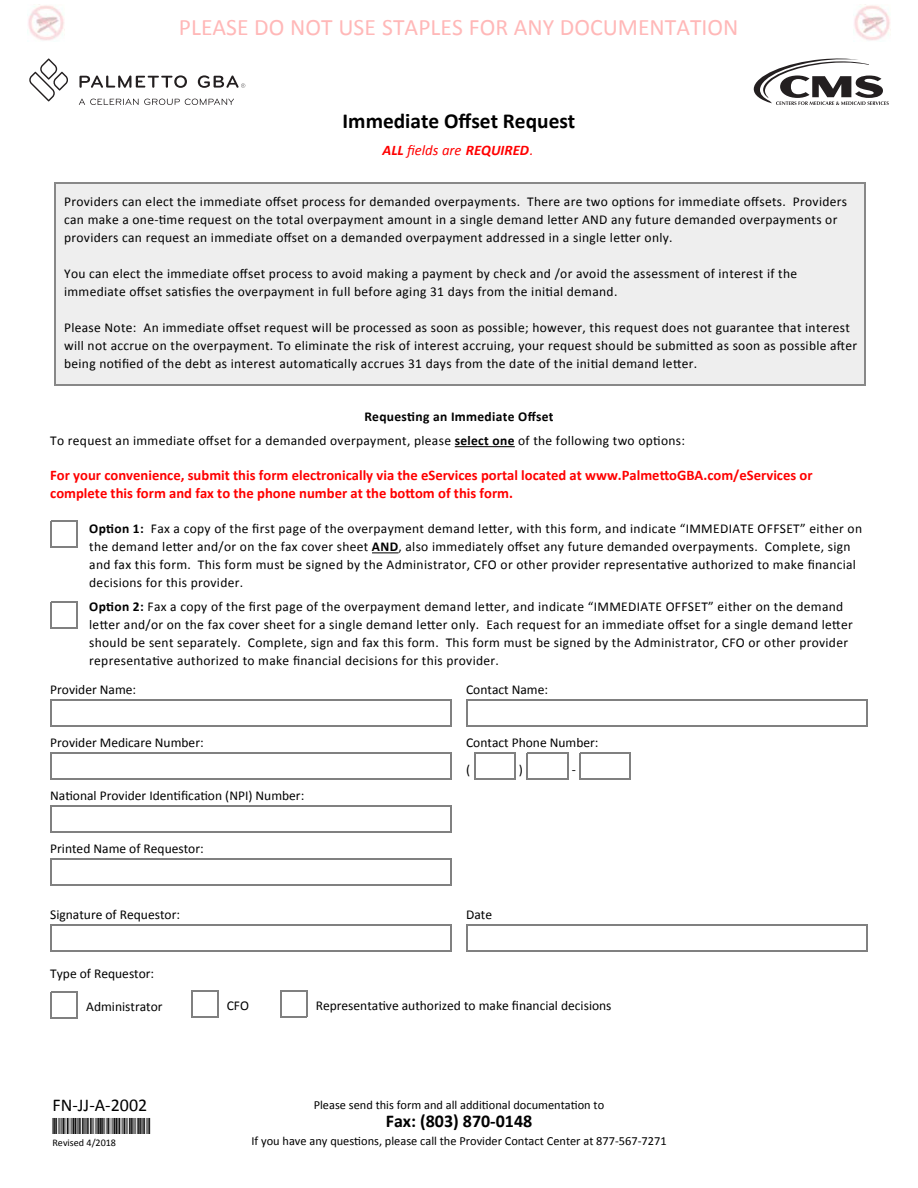
<style>
.page{position:relative;width:918px;height:1188px;background:#fff}
.page>*{position:absolute;margin:0;border:0;box-sizing:border-box;transform-origin:0 0}
.t1{font:23.7px "Calibri";color:#ffb8b8}
.t2{font:700 21.3px "Calibri";color:#000}
.t3{font:21.3px "Free 3 of 9 Extended";color:#000}
.t4{font:700 18px "Calibri";color:#000}
.t5{font:18px "Calibri";color:#000}
.t6{font:700 14.7px/17.5px "Calibri";color:#f00}
.t7{font:italic 700 14.7px "Calibri";color:#f00}
.t8{font:13.5px/18px "Calibri";letter-spacing:.025em;color:#000}
.t9{font:13.5px/27px "Calibri";color:#000}
.t10{font:12.3px "Calibri";color:#000}
.t11{font:10.2px "Calibri";color:#000}
.s1{font-weight:400}
.s2{font-weight:700}
</style>
<div class="page">
<img style="left:854px;top:4px;width:37px;height:37px">
<img style="left:28px;top:4px;width:36px;height:37px">
<div style="left:54px;top:183px;width:811px;height:202px;background:#eee"></div>
<hr style="left:54px;top:182px;width:811px;height:1px;background:#888">
<hr style="left:54px;top:384px;width:811px;height:1px;background:#888">
<hr style="left:54px;top:182px;width:1px;height:203px;background:#888">
<hr style="left:864px;top:182px;width:1px;height:203px;background:#888">
<svg style="left:79px;top:99px;width:155px;height:6px"></svg>
<svg style="left:29px;top:58px;width:39px;height:43px"></svg>
<svg style="left:79px;top:75px;width:108px;height:13px"></svg>
<svg style="left:198px;top:75px;width:47px;height:13px"></svg>
<svg style="left:754px;top:58px;width:135px;height:47px"></svg>
<hr style="left:455px;top:446px;width:60px;height:1px;background:#000">
<svg style="left:372px;top:552px;width:27px;height:1px"></svg>
<hr style="left:466px;top:700px;width:402px;height:1px;background:#808080">
<hr style="left:466px;top:725px;width:402px;height:2px;background:#808080">
<svg style="left:466px;top:701px;width:1px;height:24px"></svg>
<svg style="left:867px;top:701px;width:1px;height:24px"></svg>
<hr style="left:50px;top:858px;width:402px;height:2px;background:#808080">
<hr style="left:50px;top:884px;width:402px;height:1px;background:#808080">
<svg style="left:50px;top:860px;width:1px;height:24px"></svg>
<svg style="left:451px;top:860px;width:1px;height:24px"></svg>
<svg style="left:50px;top:807px;width:1px;height:24px"></svg>
<hr style="left:50px;top:925px;width:402px;height:1px;background:#808080">
<hr style="left:50px;top:951px;width:402px;height:1px;background:#808080">
<svg style="left:50px;top:926px;width:1px;height:25px"></svg>
<svg style="left:451px;top:926px;width:1px;height:25px"></svg>
<hr style="left:466px;top:925px;width:402px;height:1px;background:#808080">
<hr style="left:466px;top:951px;width:402px;height:1px;background:#808080">
<svg style="left:466px;top:926px;width:1px;height:25px"></svg>
<svg style="left:867px;top:926px;width:1px;height:25px"></svg>
<hr style="left:50px;top:753px;width:402px;height:1px;background:#808080">
<hr style="left:50px;top:778px;width:402px;height:2px;background:#808080">
<hr style="left:474px;top:753px;width:42px;height:1px;background:#808080">
<hr style="left:527px;top:753px;width:41px;height:1px;background:#808080">
<hr style="left:580px;top:753px;width:50px;height:1px;background:#808080">
<hr style="left:474px;top:778px;width:42px;height:2px;background:#808080">
<svg style="left:474px;top:754px;width:1px;height:24px"></svg>
<hr style="left:514px;top:753px;width:2px;height:27px;background:#808080">
<hr style="left:527px;top:778px;width:41px;height:2px;background:#808080">
<svg style="left:527px;top:754px;width:1px;height:24px"></svg>
<svg style="left:567px;top:754px;width:1px;height:24px"></svg>
<hr style="left:580px;top:778px;width:50px;height:2px;background:#808080">
<svg style="left:580px;top:754px;width:1px;height:24px"></svg>
<svg style="left:629px;top:754px;width:1px;height:24px"></svg>
<hr style="left:50px;top:806px;width:402px;height:1px;background:#808080">
<hr style="left:50px;top:831px;width:402px;height:2px;background:#808080">
<svg style="left:50px;top:754px;width:1px;height:24px"></svg>
<svg style="left:451px;top:754px;width:1px;height:24px"></svg>
<hr style="left:50px;top:700px;width:402px;height:1px;background:#808080">
<hr style="left:50px;top:725px;width:402px;height:2px;background:#808080">
<svg style="left:50px;top:701px;width:1px;height:24px"></svg>
<svg style="left:451px;top:701px;width:1px;height:24px"></svg>
<svg style="left:451px;top:807px;width:1px;height:24px"></svg>
<svg style="left:51px;top:992px;width:25px;height:27px"></svg>
<hr style="left:76px;top:992px;width:2px;height:27px;background:#808080">
<svg style="left:191px;top:990px;width:27px;height:27px"></svg>
<svg style="left:280px;top:990px;width:27px;height:27px"></svg>
<svg style="left:51px;top:521px;width:25px;height:27px"></svg>
<hr style="left:76px;top:521px;width:2px;height:27px;background:#808080">
<svg style="left:51px;top:602px;width:25px;height:27px"></svg>
<hr style="left:76px;top:602px;width:2px;height:27px;background:#808080">
<h1 class="t1" style="left:179px;top:12px;width:561px">PLEASE DO NOT USE STAPLES FOR ANY DOCUMENTATION</h1>
<h2 class="t2" style="left:343px;top:108px;width:234px">Immediate Offset Request</h2>
<p class="t7" style="left:382px;top:141px;width:153px">ALL <span class="s1">fields are</span> REQUIRED<span class="s1">.</span></p>
<p class="t8" style="left:64px;top:192px;width:785px">Providers can elect the immediate offset process for demanded overpayments. There are two options for immediate offsets. Providers can make a one-time request on the total overpayment amount in a single demand letter AND any future demanded overpayments or providers can request an immediate offset on a demanded overpayment addressed in a single letter only.</p>
<p class="t8" style="left:64px;top:264px;width:735px">You can elect the immediate offset process to avoid making a payment by check and /or avoid the assessment of interest if the immediate offset satisfies the overpayment in full before aging 31 days from the initial demand.</p>
<p class="t8" style="left:64px;top:318px;width:795px">Please Note: An immediate offset request will be processed as soon as possible; however, this request does not guarantee that interest will not accrue on the overpayment. To eliminate the risk of interest accruing, your request should be submitted as soon as possible after being notified of the debt as interest automatically accrues 31 days from the date of the initial demand letter.</p>
<p class="t8" style="left:50px;top:405px;width:636px;line-height:24px;text-indent:314px"><span class="s2">Requesting an Immediate Offset<br></span>To request an immediate offset for a demanded overpayment, please <span class="s2">select one</span> of the following two options:</p>
<p class="t6" style="left:50px;top:467px;width:764px">For your convenience, submit this form electronically via the eServices portal located at www.PalmettoGBA.com/eServices or complete this form and fax to the phone number at the bottom of this form.</p>
<p class="t8" style="left:89px;top:520px;width:774px"><span class="s2">Option 1:</span> Fax a copy of the first page of the overpayment demand letter, with this form, and indicate “IMMEDIATE OFFSET” either on the demand letter and/or on the fax cover sheet <span class="s2">AND</span>, also immediately offset any future demanded overpayments. Complete, sign and fax this form. This form must be signed by the Administrator, CFO or other provider representative authorized to make financial decisions for this provider.</p>
<p class="t8" style="left:89px;top:598px;width:765px"><span class="s2">Option 2:</span> Fax a copy of the first page of the overpayment demand letter, and indicate “IMMEDIATE OFFSET” either on the demand letter and/or on the fax cover sheet for a single demand letter only. Each request for an immediate offset for a single demand letter should be sent separately. Complete, sign and fax this form. This form must be signed by the Administrator, CFO or other provider representative authorized to make financial decisions for this provider.</p>
<p class="t9" style="left:466px;top:676px;width:83px">Contact Name:</p>
<p class="t9" style="left:50px;top:676px;width:87px">Provider Name:</p>
<p class="t9" style="left:50px;top:729px;width:155px">Provider Medicare Number:</p>
<p class="t9" style="left:466px;top:729px;width:134px">Contact Phone Number: (</p>
<p class="t8" style="left:519px;top:760px;width:6px">)</p>
<p class="t8" style="left:572px;top:760px;width:6px">-</p>
<p class="t9" style="left:50px;top:782px;width:256px">National Provider Identification (NPI) Number:</p>
<p class="t9" style="left:50px;top:835px;width:155px">Printed Name of Requestor:</p>
<p class="t9" style="left:50px;top:901px;width:131px">Signature of Requestor:</p>
<p class="t8" style="left:466px;top:906px;width:28px">Date</p>
<p class="t9" style="left:50px;top:960px;width:106px">Type of Requestor:</p>
<p class="t9" style="left:86px;top:994px;width:78px">Administrator</p>
<h3 class="t5" style="left:52px;top:1094px;width:96px">FN-JJ-A-2002</h3>
<h2 class="t3" style="left:52px;top:1114px;width:100px">FN-JJ-A-2002</h2>
<p class="t11" style="left:52px;top:1136px;width:65px">Revised 4/2018</p>
<p class="t8" style="left:227px;top:997px;width:24px">CFO</p>
<p class="t9" style="left:316px;top:992px;width:297px">Representative authorized to make financial decisions</p>
<p class="t10" style="left:314px;top:1097px;width:292px">Please send this form and all additional documentation to</p>
<h3 class="t4" style="left:386px;top:1110px;width:148px">Fax: (803) 870-0148</h3>
<p class="t10" style="left:251px;top:1133px;width:417px">If you have any questions, please call the Provider Contact Center at 877-567-7271</p>
</div>
